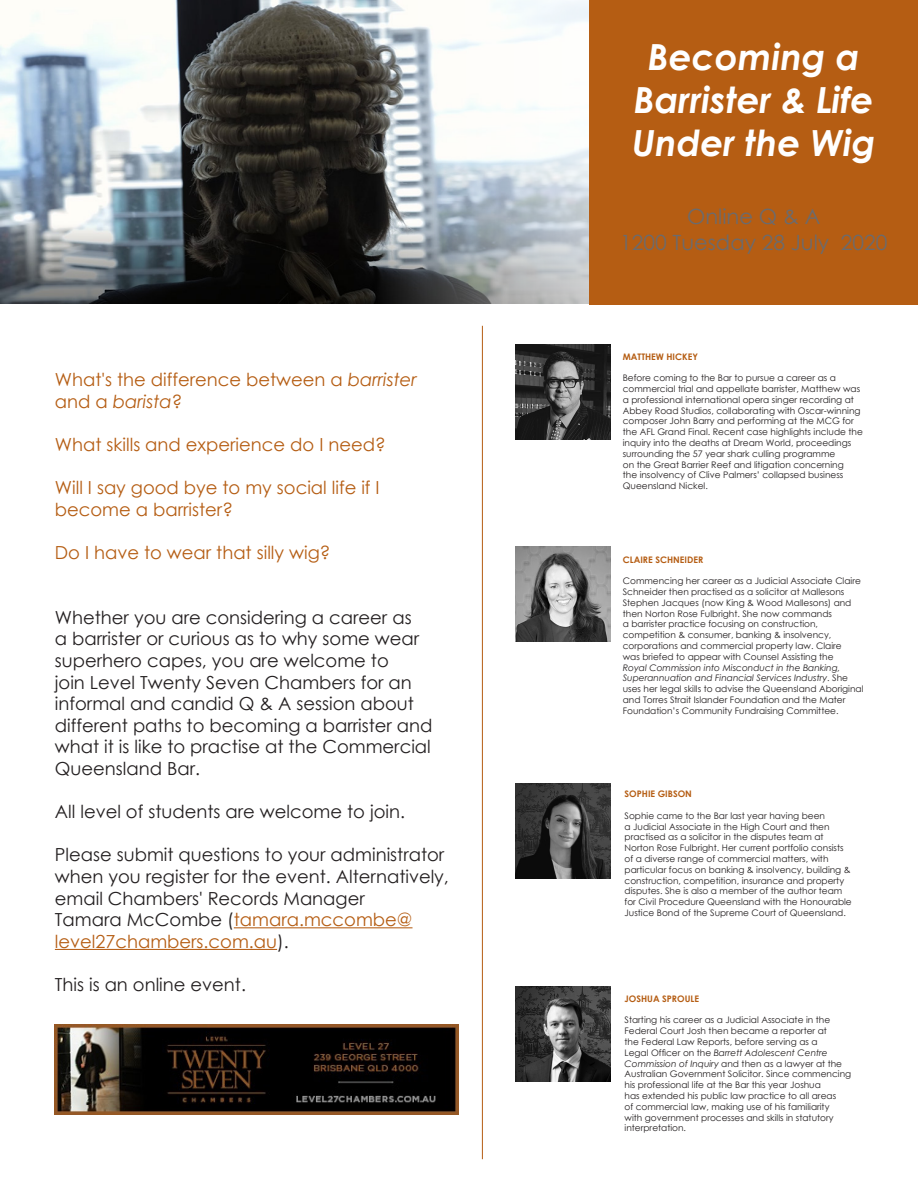
<style>
.page{position:relative;width:918px;height:1188px;background:#fff}
.page>*{position:absolute;margin:0;border:0;box-sizing:border-box;transform-origin:0 0}
.t1{font:italic 700 36px/43.2px "Century Gothic";color:#fff;text-align:center}
.t2{font:21px "Century Gothic";color:#6b6b6e}
.t3{font:18px/21.6px "Century Gothic";color:#231f20}
.t4{font:18px/21.6px "Century Gothic";color:#b55d13}
.t5{font:9px/10.8px "Century Gothic";color:#231f20}
.t6{font:700 9px "Century Gothic";color:#b55d13}
.s1{font-style:italic}
.s2{color:#b55d13}
</style>
<div class="page">
<hr style="left:234px;top:927px;width:179px;height:1px;background:#b55d13">
<hr style="left:55px;top:949px;width:222px;height:1px;background:#b55d13">
<hr style="left:482px;top:326px;width:1px;height:833px;background:#b55d13">
<img style="left:1px;top:0;width:589px;height:304px">
<div style="left:590px;top:0;width:328px;height:304px;background:#b55d13"></div>
<img style="left:515px;top:344px;width:96px;height:96px">
<img style="left:515px;top:546px;width:96px;height:96px">
<img style="left:515px;top:783px;width:96px;height:95px">
<img style="left:515px;top:986px;width:96px;height:96px">
<img style="left:54px;top:1024px;width:405px;height:90px">
<p class="t4" style="left:55px;top:369px;width:364px">What's the difference between a <span class="s1">barrister </span>and a <span class="s1">barista</span>?</p>
<p class="t4" style="left:55px;top:433px;width:332px">What skills and experience do I need?</p>
<p class="t4" style="left:55px;top:477px;width:326px">Will I say good bye to my social life if I become a barrister?</p>
<p class="t4" style="left:55px;top:541px;width:277px">Do I have to wear that silly wig?</p>
<p class="t3" style="left:55px;top:606px;width:379px">Whether you are considering a career as<br>a barrister or curious as to why some wear superhero capes, you are welcome to<br>join Level Twenty Seven Chambers for an informal and candid Q &amp; A session about different paths to becoming a barrister and what it is like to practise at the Commercial Queensland Bar.</p>
<p class="t3" style="left:55px;top:801px;width:352px">All level of students are welcome to join.</p>
<p class="t3" style="left:55px;top:844px;width:396px">Please submit questions to your administrator when you register for the event. Alternatively, email Chambers' Records Manager<br>Tamara McCombe (<span class="s2">tamara.mccombe@ level27chambers.com.au</span>).</p>
<p class="t3" style="left:55px;top:973px;width:193px">This is an online event.</p>
<p class="t1" style="left:632px;top:33px;width:245px">Becoming a<br>Barrister &amp; Life<br>Under the Wig</p>
<p class="t2" style="left:687px;top:202px;width:135px">Online Q &amp; A</p>
<p class="t2" style="left:620px;top:227px;width:269px">1200 Tuesday 28 July 2020</p>
<p class="t6" style="left:623px;top:349px;width:77px">MATTHEW HICKEY</p>
<p class="t5" style="left:623px;top:372px;width:242px">Before coming to the Bar to pursue a career as a commercial trial and appellate barrister, Matthew was a professional international opera singer recording at Abbey Road Studios, collaborating with Oscar-winning composer John Barry and performing at the MCG for the AFL Grand Final. Recent case highlights include the inquiry into the deaths at Dream World, proceedings surrounding the 57 year shark culling programme<br>on the Great Barrier Reef and litigation concerning<br>the insolvency of Clive Palmers’ collapsed business Queensland Nickel.</p>
<p class="t6" style="left:623px;top:552px;width:82px">CLAIRE SCHNEIDER</p>
<p class="t5" style="left:623px;top:575px;width:242px">Commencing her career as a Judicial Associate Claire Schneider then practised as a solicitor at Mallesons Stephen Jacques (now King &amp; Wood Mallesons) and then Norton Rose Fulbright. She now commands<br>a barrister practice focusing on construction, competition &amp; consumer, banking &amp; insolvency, corporations and commercial property law. Claire<br>was briefed to appear with Counsel Assisting the<br><span class="s1">Royal Commission into Misconduct in the Banking, Superannuation and Financial Services Industry</span>. She uses her legal skills to advise the Queensland Aboriginal and Torres Strait Islander Foundation and the Mater Foundation’s Community Fundraising Committee.</p>
<p class="t6" style="left:625px;top:787px;width:69px">SOPHIE GIBSON</p>
<p class="t5" style="left:625px;top:810px;width:229px">Sophie came to the Bar last year having been<br>a Judicial Associate in the High Court and then practised as a solicitor in the disputes team at Norton Rose Fulbright. Her current portfolio consists of a diverse range of commercial matters, with particular focus on banking &amp; insolvency, building &amp; construction, competition, insurance and property disputes. She is also a member of the author team for Civil Procedure Queensland with the Honourable Justice Bond of the Supreme Court of Queensland.</p>
<p class="t6" style="left:625px;top:992px;width:76px">JOSHUA SPROULE</p>
<p class="t5" style="left:625px;top:1015px;width:228px">Starting his career as a Judicial Associate in the Federal Court Josh then became a reporter at<br>the Federal Law Reports, before serving as a<br>Legal Officer on the <span class="s1">Barrett Adolescent Centre Commission of Inquiry</span> and then as a lawyer at the Australian Government Solicitor. Since commencing his professional life at the Bar this year Joshua<br>has extended his public law practice to all areas<br>of commercial law, making use of his familiarity<br>with government processes and skills in statutory interpretation.</p>
</div>
